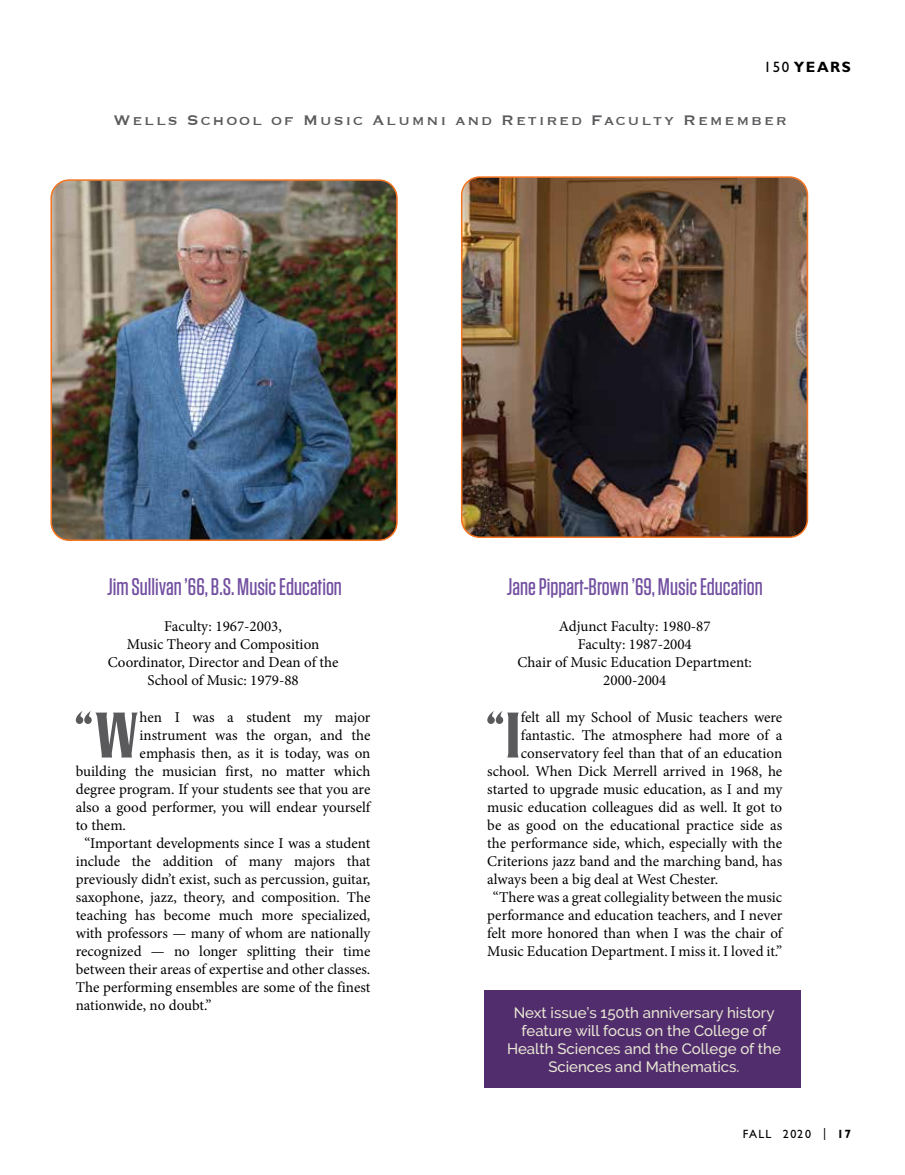
<style>
.page{position:relative;width:905px;height:1175px;background:#fff}
.page>*{position:absolute;margin:0;border:0;box-sizing:border-box;transform-origin:0 0}
.t1{font:75.45px "LHF Signmaker 2";color:#5a5a5d}
.t2{font:500 24px "Tungsten";color:#724fa0}
.t3{font:18px "Copperplate";letter-spacing:.1em;color:#5a5a5d}
.t4{font:15px/18px "Minion Pro";color:#000;text-align:center}
.t5{font:500 15px/18px "Raleway";color:#e8e6d4;text-align:center}
.t6{font:700 15px "Gill Sans Std";letter-spacing:.1em;color:#000}
.t7{font:12px "Gill Sans Std";letter-spacing:.1em;color:#000}
.s1{font-weight:400}
.s2{font-weight:700}
</style>
<div class="page">
<div style="left:484px;top:990px;width:316px;height:98px;background:#522d6d"></div>
<img style="left:461px;top:179px;width:346px;height:358px">
<div style="left:461px;top:176px;width:347px;height:362px;border:2px solid #f47421;border-radius:18px"></div>
<img style="left:53px;top:182px;width:342px;height:356px">
<div style="left:50px;top:179px;width:348px;height:362px;border:2px solid #f47421;border-radius:18px"></div>
<p class="t6" style="left:763px;top:58px;width:89px"><span class="s1">150</span> YEARS</p>
<p class="t3" style="left:114px;top:109px;width:674px">Wells School of Music Alumni and Retired Faculty Remember</p>
<h2 class="t2" style="left:107px;top:574px;width:236px">Jim Sullivan ’66, B.S. Music Education</h2>
<p class="t4" style="left:108px;top:617px;width:232px">Faculty: 1967-2003,<br>Music Theory and Composition<br>Coordinator, Director and Dean of the<br>School of Music: 1979-88</p>
<h1 class="t1" style="left:74px;top:695px;width:65px">“W</h1>
<p class="t4" style="left:140px;top:707px;width:232px">hen I was a student my major</p>
<p class="t4" style="left:140px;top:725px;width:232px">instrument was the organ, and the</p>
<p class="t4" style="left:140px;top:743px;width:232px">emphasis then, as it is today, was on</p>
<p class="t4" style="left:76px;top:761px;width:296px">building the musician first, no matter which</p>
<p class="t4" style="left:76px;top:779px;width:296px">degree program. If your students see that you are</p>
<p class="t4" style="left:76px;top:797px;width:296px">also a good performer, you will endear yourself</p>
<p class="t4" style="left:76px;top:815px;width:52px">to them.</p>
<p class="t4" style="left:84px;top:833px;width:287px">“Important developments since I was a student</p>
<p class="t4" style="left:76px;top:851px;width:296px">include the addition of many majors that</p>
<p class="t4" style="left:76px;top:869px;width:296px">previously didn’t exist, such as percussion, guitar,</p>
<p class="t4" style="left:76px;top:887px;width:296px">saxophone, jazz, theory, and composition. The</p>
<p class="t4" style="left:76px;top:905px;width:296px">teaching has become much more specialized,</p>
<p class="t4" style="left:76px;top:923px;width:296px">with professors — many of whom are nationally</p>
<p class="t4" style="left:76px;top:941px;width:296px">recognized — no longer splitting their time</p>
<p class="t4" style="left:76px;top:959px;width:296px">between their areas of expertise and other classes.</p>
<p class="t4" style="left:76px;top:977px;width:296px">The performing ensembles are some of the finest</p>
<p class="t4" style="left:76px;top:995px;width:137px">nationwide, no doubt.”</p>
<h2 class="t2" style="left:507px;top:574px;width:257px">Jane Pippart-Brown ’69, Music Education</h2>
<p class="t4" style="left:517px;top:617px;width:236px">Adjunct Faculty: 1980-87<br>Faculty: 1987-2004<br>Chair of Music Education Department:<br>2000-2004</p>
<h1 class="t1" style="left:486px;top:695px;width:37px">“I</h1>
<p class="t4" style="left:521px;top:707px;width:263px">felt all my School of Music teachers were</p>
<p class="t4" style="left:521px;top:725px;width:263px">fantastic. The atmosphere had more of a</p>
<p class="t4" style="left:521px;top:743px;width:263px">conservatory feel than that of an education</p>
<p class="t4" style="left:487px;top:761px;width:296px">school. When Dick Merrell arrived in 1968, he</p>
<p class="t4" style="left:487px;top:779px;width:296px">started to upgrade music education, as I and my</p>
<p class="t4" style="left:487px;top:797px;width:296px">music education colleagues did as well. It got to</p>
<p class="t4" style="left:487px;top:815px;width:296px">be as good on the educational practice side as</p>
<p class="t4" style="left:487px;top:833px;width:296px">the performance side, which, especially with the</p>
<p class="t4" style="left:487px;top:851px;width:296px">Criterions jazz band and the marching band, has</p>
<p class="t4" style="left:487px;top:869px;width:232px">always been a big deal at West Chester.</p>
<p class="t4" style="left:493px;top:887px;width:291px">“There was a great collegiality between the music</p>
<p class="t4" style="left:487px;top:905px;width:296px">performance and education teachers, and I never</p>
<p class="t4" style="left:487px;top:923px;width:296px">felt more honored than when I was the chair of</p>
<p class="t4" style="left:487px;top:941px;width:296px">Music Education Department. I miss it. I loved it.”</p>
<p class="t5" style="left:507px;top:1003px;width:275px">Next issue’s 150th anniversary history feature will focus on the College of Health Sciences and the College of the Sciences and Mathematics.</p>
<p class="t7" style="left:743px;top:1127px;width:109px">FALL 2020 | <span class="s2">17</span></p>
</div>
